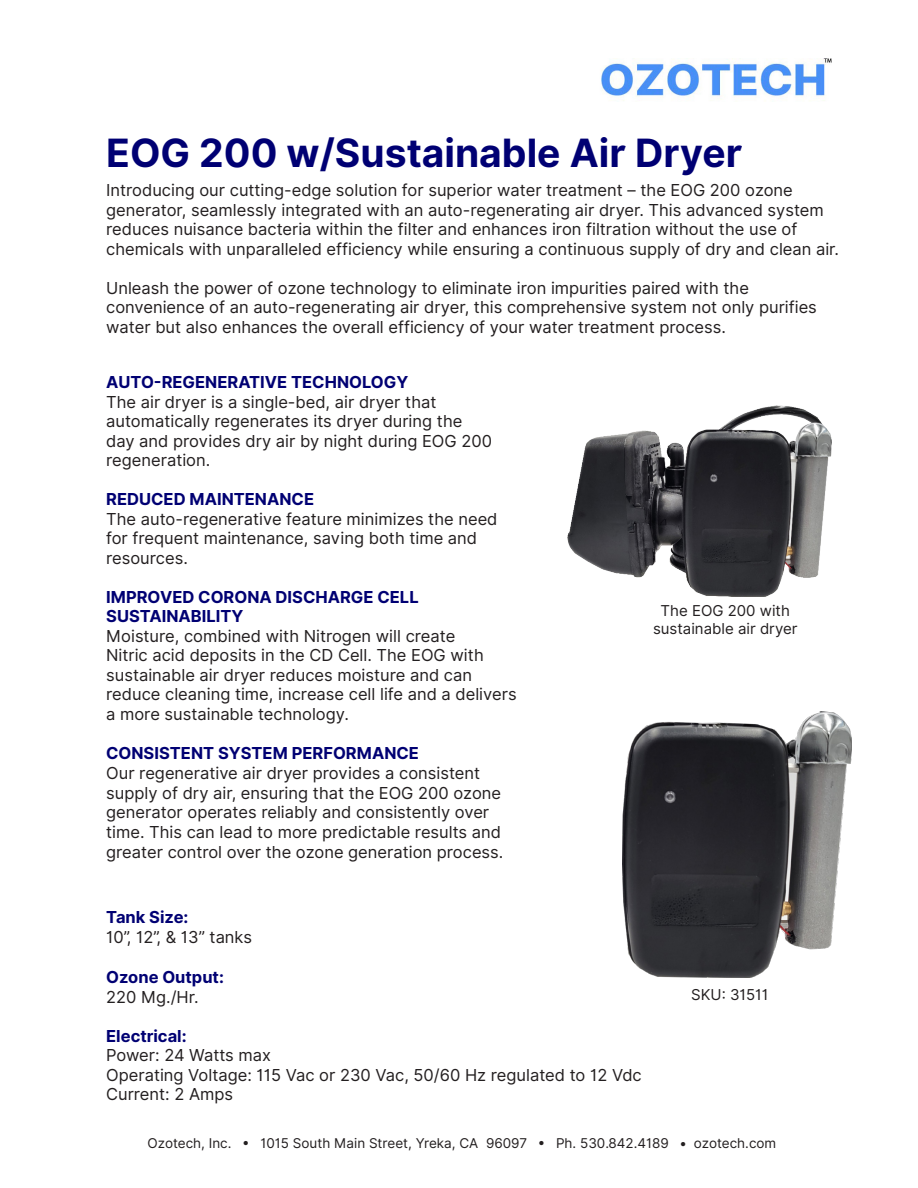
<style>
.page{position:relative;width:918px;height:1188px;background:#fff}
.page>*{position:absolute;margin:0;border:0;box-sizing:border-box;transform-origin:0 0}
.t1{font:700 39px "Inter";color:#000073}
.t2{font:16.5px/19.5px "Inter";color:#231f20}
.t3{font:700 16.5px/19.5px "Inter";color:#000073}
.t4{font:15px "Inter";color:#231f20}
.t5{font:13.5px "Inter";color:#231f20}
</style>
<div class="page">
<img style="left:601px;top:58px;width:231px;height:43px">
<img style="left:568px;top:406px;width:264px;height:190px">
<img style="left:623px;top:711px;width:229px;height:267px">
<p class="t1" style="left:106px;top:125px;width:638px">EOG 200 w/Sustainable Air Dryer</p>
<p class="t2" style="left:106px;top:181px;width:734px">Introducing our cutting-edge solution for superior water treatment – the EOG 200 ozone generator, seamlessly integrated with an auto-regenerating air dryer. This advanced system reduces nuisance bacteria within the filter and enhances iron filtration without the use of chemicals with unparalleled efficiency while ensuring a continuous supply of dry and clean air.</p>
<p class="t2" style="left:106px;top:278px;width:712px">Unleash the power of ozone technology to eliminate iron impurities paired with the convenience of an auto-regenerating air dryer, this comprehensive system not only purifies water but also enhances the overall efficiency of your water treatment process.</p>
<p class="t3" style="left:106px;top:373px;width:304px">AUTO-REGENERATIVE TECHNOLOGY</p>
<p class="t2" style="left:106px;top:392px;width:387px">The air dryer is a single-bed, air dryer that automatically regenerates its dryer during the day and provides dry air by night during EOG 200 regeneration.</p>
<p class="t3" style="left:106px;top:490px;width:209px">REDUCED MAINTENANCE</p>
<p class="t2" style="left:106px;top:509px;width:393px">The auto-regenerative feature minimizes the need for frequent maintenance, saving both time and resources.</p>
<p class="t3" style="left:106px;top:587px;width:314px">IMPROVED CORONA DISCHARGE CELL<br>SUSTAINABILITY</p>
<p class="t2" style="left:106px;top:626px;width:412px">Moisture, combined with Nitrogen will create<br>Nitric acid deposits in the CD Cell. The EOG with sustainable air dryer reduces moisture and can reduce cleaning time, increase cell life and a delivers a more sustainable technology.</p>
<p class="t3" style="left:106px;top:744px;width:314px">CONSISTENT SYSTEM PERFORMANCE</p>
<p class="t2" style="left:106px;top:763px;width:399px">Our regenerative air dryer provides a consistent supply of dry air, ensuring that the EOG 200 ozone generator operates reliably and consistently over time. This can lead to more predictable results and greater control over the ozone generation process.</p>
<p class="t4" style="left:661px;top:600px;width:131px">The EOG 200 with</p>
<p class="t4" style="left:653px;top:618px;width:146px">sustainable air dryer</p>
<p class="t3" style="left:106px;top:908px;width:84px">Tank Size:</p>
<p class="t2" style="left:106px;top:928px;width:148px">10”, 12”, &amp; 13” tanks</p>
<p class="t3" style="left:106px;top:967px;width:119px">Ozone Output:</p>
<p class="t2" style="left:106px;top:987px;width:94px">220 Mg./Hr.</p>
<p class="t3" style="left:106px;top:1026px;width:82px">Electrical:</p>
<p class="t2" style="left:106px;top:1046px;width:166px">Power: 24 Watts max</p>
<p class="t2" style="left:106px;top:1065px;width:537px">Operating Voltage: 115 Vac or 230 Vac, 50/60 Hz regulated to 12 Vdc</p>
<p class="t2" style="left:106px;top:1085px;width:129px">Current: 2 Amps</p>
<p class="t4" style="left:691px;top:984px;width:79px">SKU: 31511</p>
<p class="t5" style="left:148px;top:1134px;width:630px">Ozotech, Inc. • 1015 South Main Street, Yreka, CA 96097 • Ph. 530.842.4189 • ozotech.com</p>
</div>
